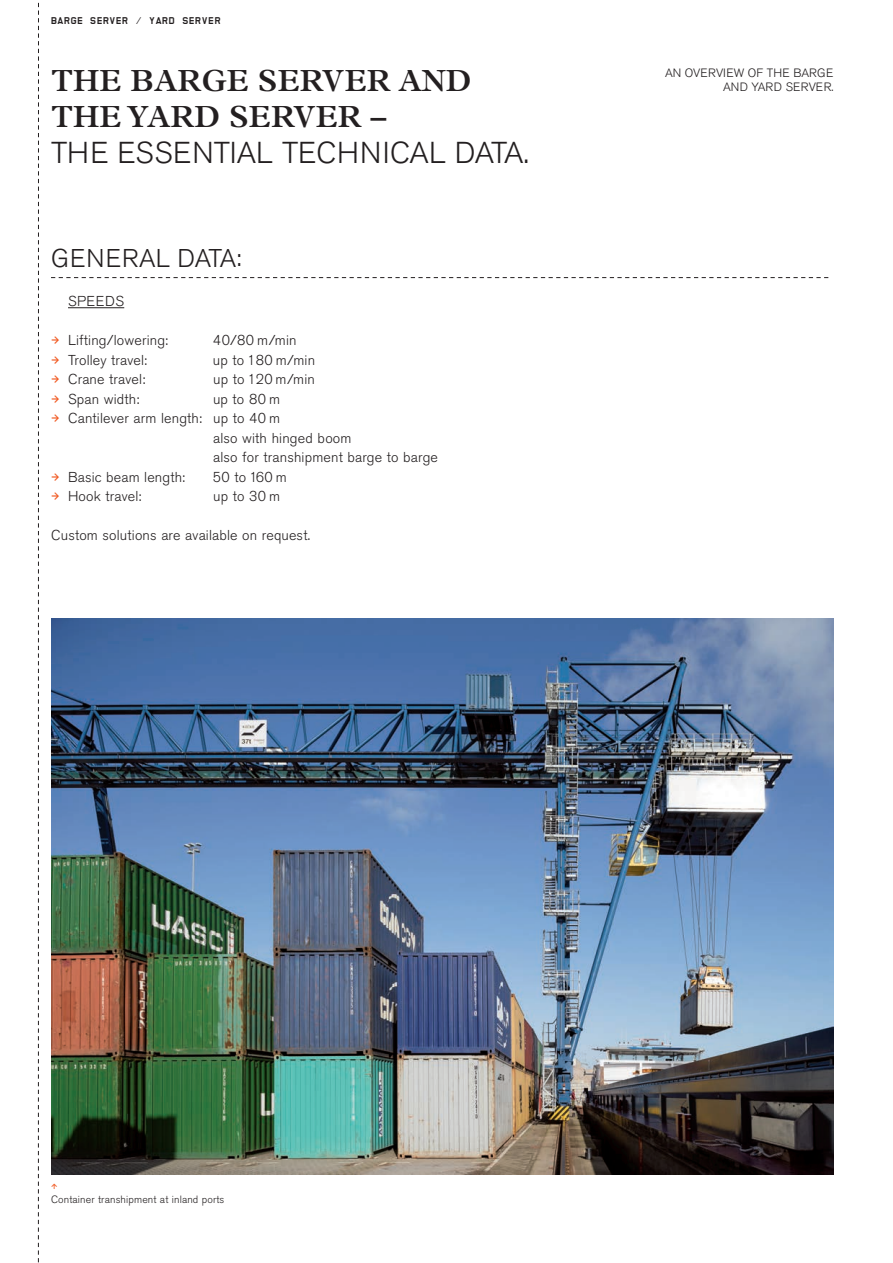
<style>
.page{position:relative;width:893px;height:1263px;background:#fff}
.page>*{position:absolute;margin:0;border:0;box-sizing:border-box;transform-origin:0 0}
.t1{font:600 30.75px/36px "Plantin";color:#231f20}
.t2{font:300 30px "Akzidenz Grotesk BE";color:#231f20}
.t3{font:300 25.5px "Akzidenz Grotesk BE";letter-spacing:.02em;color:#231f20}
.t4{font:300 14.25px "Akzidenz Grotesk BE";letter-spacing:.01em;color:#231f20}
.t5{font:300 12px/14.4px "Akzidenz Grotesk BE";color:#231f20;text-align:right}
.t6{font:300 10.5px "Akzidenz Grotesk BE";letter-spacing:.01em;color:#231f20}
.t7{font:10.5px "Office";color:#f15921}
.t8{font:700 9.75px "Kranunion Office";letter-spacing:.06em;color:#231f20}
.s1{font-family:"Office";font-weight:400;color:#f15921}
</style>
<div class="page">
<hr style="left:68px;top:307px;width:56px;height:1px;background:#231f20">
<img style="left:51px;top:618px;width:782px;height:556px">
<svg style="left:38px;top:3px;width:1px;height:1259px"></svg>
<svg style="left:51px;top:277px;width:777px;height:1px"></svg>
<p class="t8" style="left:51px;top:15px;width:171px">BARGE SERVER / YARD SERVER</p>
<h1 class="t1" style="left:51px;top:63px;width:422px">THE BARGE SERVER AND<br>THE YARD SERVER –</h1>
<h2 class="t2" style="left:51px;top:136px;width:479px">THE ESSENTIAL TECHNICAL DATA.</h2>
<h3 class="t3" style="left:51px;top:244px;width:192px">GENERAL DATA:</h3>
<p class="t4" style="left:68px;top:293px;width:58px">SPEEDS</p>
<p class="t4" style="left:51px;top:332px;width:119px"><span class="s1">Q</span> Lifting/lowering:</p>
<p class="t4" style="left:213px;top:332px;width:85px">40/80 m/min</p>
<p class="t4" style="left:51px;top:352px;width:98px"><span class="s1">Q</span> Trolley travel:</p>
<p class="t4" style="left:213px;top:352px;width:104px">up to 180 m/min</p>
<p class="t4" style="left:51px;top:371px;width:96px"><span class="s1">Q</span> Crane travel:</p>
<p class="t4" style="left:213px;top:371px;width:103px">up to 120 m/min</p>
<p class="t4" style="left:51px;top:391px;width:90px"><span class="s1">Q</span> Span width:</p>
<p class="t4" style="left:213px;top:391px;width:68px">up to 80 m</p>
<p class="t4" style="left:51px;top:410px;width:231px"><span class="s1">Q</span> Cantilever arm length: up to 40 m</p>
<p class="t4" style="left:213px;top:430px;width:140px">also with hinged boom</p>
<p class="t4" style="left:213px;top:449px;width:226px">also for transhipment barge to barge</p>
<p class="t4" style="left:51px;top:469px;width:136px"><span class="s1">Q</span> Basic beam length:</p>
<p class="t4" style="left:213px;top:469px;width:75px">50 to 160 m</p>
<p class="t4" style="left:51px;top:488px;width:92px"><span class="s1">Q</span> Hook travel:</p>
<p class="t4" style="left:213px;top:488px;width:68px">up to 30 m</p>
<p class="t4" style="left:51px;top:527px;width:260px">Custom solutions are available on request.</p>
<p class="t5" style="left:665px;top:65px;width:170px">AN OVERVIEW OF THE BARGE<br>AND YARD SERVER.</p>
<p class="t7" style="left:51px;top:1180px;width:8px">O</p>
<p class="t6" style="left:51px;top:1193px;width:175px">Container transhipment at inland ports</p>
</div>
